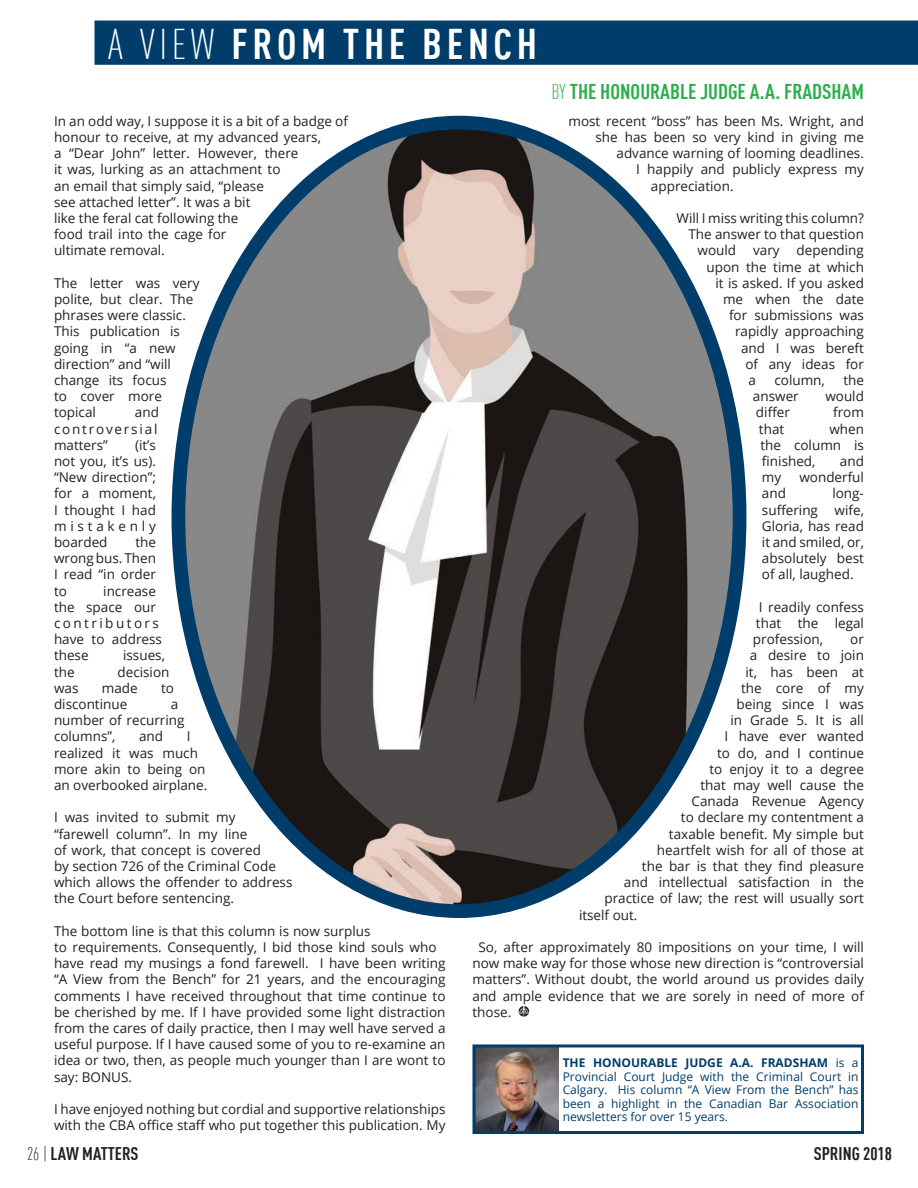
<style>
.page{position:relative;width:918px;height:1188px;background:#fff}
.page>*{position:absolute;margin:0;border:0;box-sizing:border-box;transform-origin:0 0}
.t1{font:700 condensed 42px "DIN Offc";letter-spacing:.11em;color:#fff}
.t2{font:700 condensed 21px "DIN Offc";color:#2baf4a}
.t3{font:700 condensed 18px "DIN Offc";color:#231f20}
.t4{font:13.5px/16.2px "Open Sans";color:#231f20}
.t5{font:12px/13.5px "Open Sans";color:#003d6a;text-align:justify}
.s1{font-weight:300}
.s2{font-weight:700}
</style>
<div class="page">
<img style="left:184px;top:127px;width:552px;height:784px">
<div style="left:95px;top:21px;width:822px;height:43px;background:#003d6a"></div>
<div style="left:94px;top:21px;width:824px;height:44px;border:2px solid #003d6a"></div>
<img style="left:476px;top:1048px;width:82px;height:82px">
<div style="left:472px;top:1044px;width:392px;height:90px;border:3px solid #003d6a"></div>
<svg style="left:519px;top:1006px;width:10px;height:11px"></svg>
<h1 class="t1" style="left:108px;top:18px;width:431px"><span class="s1">A VIEW</span> FROM THE BENCH</h1>
<p class="t4" style="left:54px;top:113px;width:296px">In an odd way, I suppose it is a bit of a badge of honour to receive, at my advanced years,<br>a “Dear John” letter. However, there<br>it was, lurking as an attachment to<br>an email that simply said, “please<br>see attached letter”. It was a bit<br>like the feral cat following the<br>food trail into the cage for<br>ultimate removal.</p>
<p class="t4" style="left:54px;top:275px;width:147px">The letter was very polite, but clear. The phrases were classic.<br>This publication is going in “a new direction” and “will change its focus<br>to cover more topical</p>
<p class="t4" style="left:54px;top:404px;width:107px;text-align:justify;text-indent:81px">and controversial matters”</p>
<p class="t4" style="left:54px;top:437px;width:104px;text-align:justify;text-indent:81px">(it’s not you, it’s us). “New direction”; for a moment, I thought I had mistakenly boarded</p>
<p class="t4" style="left:54px;top:534px;width:104px;text-align:justify;text-indent:81px">the wrong bus. Then I read “in order to</p>
<p class="t4" style="left:54px;top:582px;width:109px;text-indent:49px">increase the space our contributors have to address these</p>
<p class="t4" style="left:123px;top:647px;width:43px">issues,</p>
<p class="t4" style="left:54px;top:663px;width:22px">the</p>
<p class="t4" style="left:118px;top:663px;width:53px">decision</p>
<p class="t4" style="left:54px;top:680px;width:26px">was</p>
<p class="t4" style="left:102px;top:680px;width:37px">made</p>
<p class="t4" style="left:161px;top:680px;width:14px">to</p>
<p class="t4" style="left:54px;top:696px;width:75px">discontinue</p>
<p class="t4" style="left:54px;top:696px;width:132px;text-indent:117px">a number of recurring columns”,</p>
<p class="t4" style="left:139px;top:728px;width:26px">and</p>
<p class="t4" style="left:54px;top:728px;width:155px;text-indent:133px">I realized it was much more akin to being on an overbooked airplane.</p>
<p class="t4" style="left:54px;top:809px;width:240px">I was invited to submit my “farewell column”. In my line<br>of work, that concept is covered<br>by section 726 of the Criminal Code which allows the offender to address the Court before sentencing.</p>
<p class="t4" style="left:54px;top:923px;width:393px">The bottom line is that this column is now surplus<br>to requirements. Consequently, I bid those kind souls who have read my musings a fond farewell. I have been writing “A View from the Bench” for 21 years, and the encouraging comments I have received throughout that time continue to be cherished by me. If I have provided some light distraction from the cares of daily practice, then I may well have served a useful purpose. If I have caused some of you to re-examine an idea or two, then, as people much younger than I are wont to say: BONUS.</p>
<p class="t4" style="left:54px;top:1101px;width:393px">I have enjoyed nothing but cordial and supportive relationships with the CBA office staff who put together this publication. My</p>
<h2 class="t2" style="left:551px;top:79px;width:314px"><span class="s1">BY</span> THE HONOURABLE JUDGE A.A. FRADSHAM</h2>
<p class="t4" style="left:568px;top:113px;width:297px">most recent “boss” has been Ms. Wright, and</p>
<p class="t4" style="left:596px;top:129px;width:270px">she has been so very kind in giving me</p>
<p class="t4" style="left:617px;top:145px;width:249px">advance warning of looming deadlines.</p>
<p class="t4" style="left:636px;top:161px;width:230px">I happily and publicly express my</p>
<p class="t4" style="left:651px;top:177px;width:84px">appreciation.</p>
<p class="t4" style="left:676px;top:210px;width:189px">Will I miss writing this column?</p>
<p class="t4" style="left:689px;top:226px;width:177px">The answer to that question</p>
<p class="t4" style="left:698px;top:242px;width:40px">would</p>
<p class="t4" style="left:753px;top:242px;width:28px">vary</p>
<p class="t4" style="left:797px;top:242px;width:69px">depending</p>
<p class="t4" style="left:707px;top:258px;width:159px">upon the time at which</p>
<p class="t4" style="left:716px;top:275px;width:150px">it is asked. If you asked</p>
<p class="t4" style="left:723px;top:291px;width:143px">me when the date</p>
<p class="t4" style="left:729px;top:307px;width:137px">for submissions was</p>
<p class="t4" style="left:735px;top:323px;width:131px">rapidly approaching</p>
<p class="t4" style="left:741px;top:339px;width:124px">and I was bereft</p>
<p class="t4" style="left:745px;top:356px;width:120px">of any ideas for</p>
<p class="t4" style="left:748px;top:372px;width:9px">a</p>
<p class="t4" style="left:774px;top:372px;width:52px">column,</p>
<p class="t4" style="left:843px;top:372px;width:22px">the</p>
<p class="t4" style="left:753px;top:388px;width:47px">answer</p>
<p class="t4" style="left:825px;top:388px;width:40px">would</p>
<p class="t4" style="left:756px;top:404px;width:35px">differ</p>
<p class="t4" style="left:833px;top:404px;width:32px">from</p>
<p class="t4" style="left:759px;top:420px;width:27px">that</p>
<p class="t4" style="left:760px;top:420px;width:105px;text-align:justify;text-indent:69px">when the column is finished,</p>
<p class="t4" style="left:840px;top:453px;width:26px">and</p>
<p class="t4" style="left:762px;top:469px;width:21px">my</p>
<p class="t4" style="left:799px;top:469px;width:66px">wonderful</p>
<p class="t4" style="left:762px;top:485px;width:26px">and</p>
<p class="t4" style="left:762px;top:485px;width:104px;text-align:justify;text-indent:70px">long&shy;suffering wife, Gloria, has read it and smiled, or, absolutely best of all, laughed.</p>
<p class="t4" style="left:753px;top:599px;width:113px;text-align:justify;text-indent:6px">I readily confess that the legal profession,</p>
<p class="t4" style="left:850px;top:631px;width:15px">or</p>
<p class="t4" style="left:750px;top:647px;width:115px">a desire to join</p>
<p class="t4" style="left:745px;top:663px;width:120px">it, has been at</p>
<p class="t4" style="left:741px;top:680px;width:124px">the core of my</p>
<p class="t4" style="left:737px;top:696px;width:129px">being since I was</p>
<p class="t4" style="left:731px;top:712px;width:135px">in Grade 5. It is all</p>
<p class="t4" style="left:725px;top:728px;width:141px">I have ever wanted</p>
<p class="t4" style="left:717px;top:744px;width:149px">to do, and I continue</p>
<p class="t4" style="left:710px;top:761px;width:156px">to enjoy it to a degree</p>
<p class="t4" style="left:701px;top:777px;width:165px">that may well cause the</p>
<p class="t4" style="left:691px;top:793px;width:174px">Canada Revenue Agency</p>
<p class="t4" style="left:681px;top:809px;width:184px">to declare my contentment a</p>
<p class="t4" style="left:669px;top:825px;width:197px">taxable benefit. My simple but</p>
<p class="t4" style="left:657px;top:842px;width:209px">heartfelt wish for all of those at</p>
<p class="t4" style="left:642px;top:858px;width:223px">the bar is that they find pleasure</p>
<p class="t4" style="left:624px;top:874px;width:241px">and intellectual satisfaction in the</p>
<p class="t4" style="left:605px;top:890px;width:261px">practice of law; the rest will usually sort</p>
<p class="t4" style="left:579px;top:906px;width:60px">itself out.</p>
<p class="t4" style="left:473px;top:939px;width:393px;text-align:justify;text-indent:6px">So, after approximately 80 impositions on your time, I will now make way for those whose new direction is “controversial matters”. Without doubt, the world around us provides daily and ample evidence that we are sorely in need of more of those.</p>
<p class="t5" style="left:563px;top:1056px;width:297px"><span class="s2">THE HONOURABLE JUDGE A.A. FRADSHAM</span> is a Provincial Court Judge with the Criminal Court in Calgary. His column “A View From the Bench” has been a highlight in the Canadian Bar Association newsletters for over 15 years.</p>
<h3 class="t3" style="left:27px;top:1142px;width:113px"><span class="s1">26 |</span> LAW MATTERS</h3>
<h3 class="t3" style="left:814px;top:1142px;width:80px">SPRING 2018</h3>
</div>
